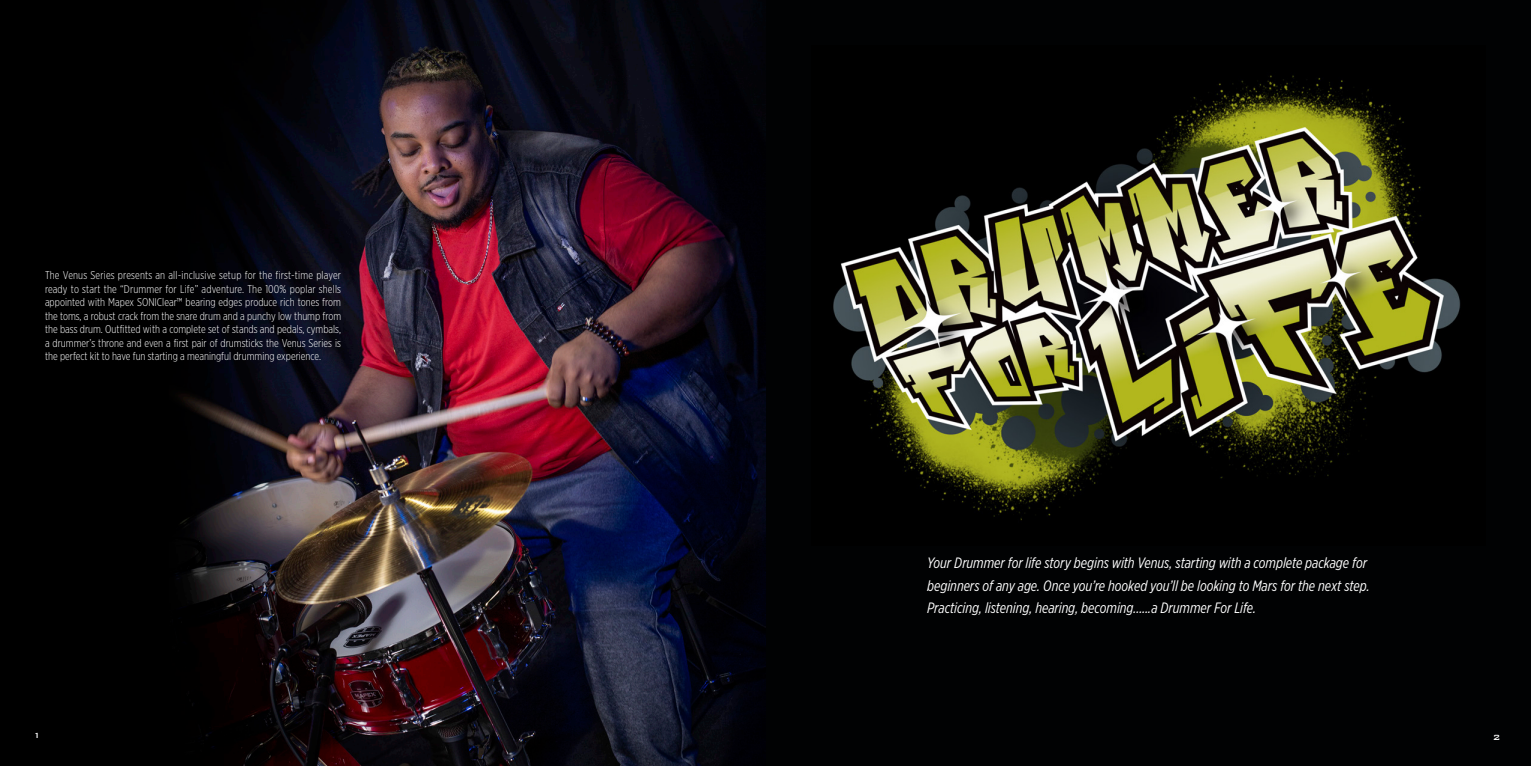
<style>
.page{position:relative;width:1531px;height:766px;background:#fff}
.page>*{position:absolute;margin:0;border:0;box-sizing:border-box;transform-origin:0 0}
.Product_Name{font:italic 15px/22.5px "Gotham X Narrow";letter-spacing:-.005em;color:#fff}
.t1{font:300 11.25px/13.5px "Gotham X Narrow";color:#fff;text-align:justify}
.t2{font:500 10px "Bank Gothic BT";color:#fff}
</style>
<div class="page">
<div style="left:0;top:0;width:1531px;height:765px;background:#010203"></div>
<img style="left:176px;top:0;width:589px;height:765px">
<img style="left:833px;top:75px;width:627px;height:446px">
<p class="t1" style="left:45px;top:268px;width:298px">The Venus Series presents an all-inclusive setup for the first-time player ready to start the “Drummer for Life” adventure. The 100% poplar shells appointed with Mapex SONIClear™ bearing edges produce rich tones from the toms, a robust crack from the snare drum and a punchy low thump from the bass drum. Outfitted with a complete set of stands and pedals, cymbals, a drummer’s throne and even a first pair of drumsticks the Venus Series is the perfect kit to have fun starting a meaningful drumming experience.</p>
<p class="Product_Name" style="left:927px;top:551px;width:444px">Your Drummer for life story begins with Venus, starting with a complete package for beginners of any age. Once you’re hooked you’ll be looking to Mars for the next step.<br>Practicing, listening, hearing, becoming…...a Drummer For Life.</p>
<p class="t2" style="left:33px;top:729px;width:9px">1</p>
<p class="t2" style="left:1493px;top:731px;width:9px">2</p>
</div>
